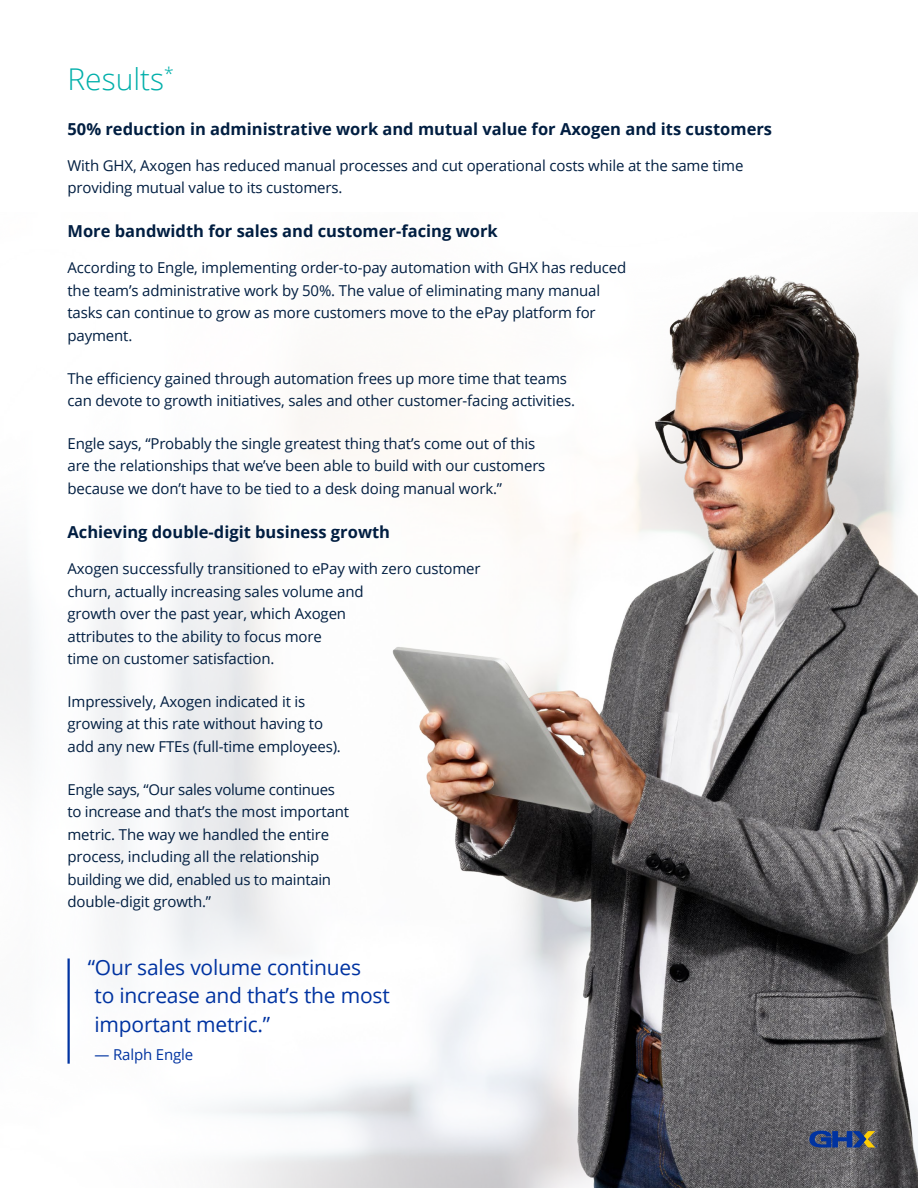
<style>
.page{position:relative;width:918px;height:1188px;background:#fff}
.page>*{position:absolute;margin:0;border:0;box-sizing:border-box;transform-origin:0 0}
.t1{font:300 30px "Open Sans";color:#00afaa}
.t2{font:21px/28.5px "Open Sans";letter-spacing:-.01em;color:#0033a1}
.t3{font:700 16.5px "Open Sans";color:#011e41}
.t4{font:15px/22.5px "Open Sans";letter-spacing:-.01em;color:#011e41}
.t5{font:15px "Open Sans";letter-spacing:-.01em;color:#0033a1}
</style>
<div class="page">
<img style="left:0;top:275px;width:918px;height:913px">
<hr style="left:68px;top:959px;width:2px;height:105px;background:#0033a1">
<svg style="left:809px;top:1131px;width:68px;height:16px"></svg>
<h1 class="t1" style="left:68px;top:59px;width:108px">Results<sup>*</sup></h1>
<p class="t3" style="left:68px;top:117px;width:706px">50% reduction in administrative work and mutual value for Axogen and its customers</p>
<p class="t4" style="left:68px;top:154px;width:677px">With GHX, Axogen has reduced manual processes and cut operational costs while at the same time providing mutual value to its customers.</p>
<p class="t3" style="left:68px;top:220px;width:432px">More bandwidth for sales and customer-facing work</p>
<p class="t4" style="left:68px;top:256px;width:560px">According to Engle, implementing order-to-pay automation with GHX has reduced the team’s administrative work by 50%. The value of eliminating many manual tasks can continue to grow as more customers move to the ePay platform for payment.</p>
<p class="t4" style="left:68px;top:367px;width:509px">The efficiency gained through automation frees up more time that teams can devote to growth initiatives, sales and other customer-facing activities.</p>
<p class="t4" style="left:68px;top:432px;width:479px">Engle says, “Probably the single greatest thing that’s come out of this are the relationships that we’ve been able to build with our customers because we don’t have to be tied to a desk doing manual work.”</p>
<p class="t3" style="left:68px;top:521px;width:324px">Achieving double-digit business growth</p>
<p class="t4" style="left:68px;top:557px;width:415px">Axogen successfully transitioned to ePay with zero customer churn, actually increasing sales volume and<br>growth over the past year, which Axogen<br>attributes to the ability to focus more<br>time on customer satisfaction.</p>
<p class="t4" style="left:68px;top:690px;width:275px">Impressively, Axogen indicated it is growing at this rate without having to add any new FTEs (full-time employees).</p>
<p class="t4" style="left:68px;top:778px;width:283px">Engle says, “Our sales volume continues to increase and that’s the most important metric. The way we handled the entire process, including all the relationship building we did, enabled us to maintain double-digit growth.”</p>
<h2 class="t2" style="left:94px;top:952px;width:297px;text-indent:-7px">“Our sales volume continues<br>to increase and that’s the most important metric.”</h2>
<p class="t5" style="left:94px;top:1044px;width:100px">— Ralph Engle</p>
</div>
